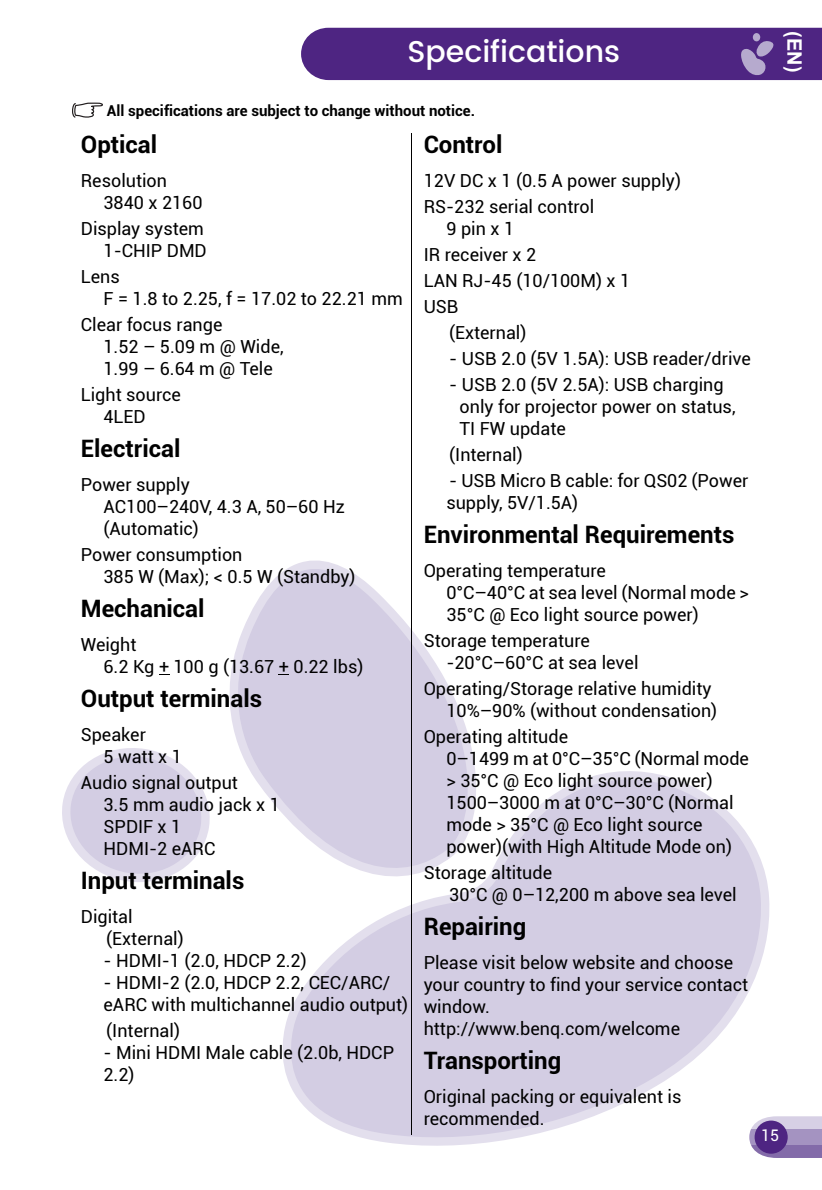
<style>
.page{position:relative;width:822px;height:1190px;background:#fff}
.page>*{position:absolute;margin:0;border:0;box-sizing:border-box;transform-origin:0 0}
.t1{font:500 30px "Poppins";color:#fff}
.t2{font:700 24px "Roboto";color:#000}
.t3{font:700 20px "Arial";color:#fff}
.t4{font:18px/22px "Roboto";color:#000}
.t5{font:16px "Roboto";color:#fff}
.t6{font:700 15px "Roboto";color:#000}
</style>
<div class="page">
<svg style="left:62px;top:748px;width:148px;height:134px"></svg>
<svg style="left:229px;top:560px;width:230px;height:233px"></svg>
<svg style="left:266px;top:708px;width:502px;height:438px"></svg>
<svg style="left:749px;top:1116px;width:73px;height:13px"></svg>
<div style="left:749px;top:1129px;width:73px;height:16px;background:#a493c1"></div>
<div style="left:749px;top:1145px;width:73px;height:13px;background:#836ba9"></div>
<div style="left:755px;top:1121px;width:33px;height:33px;background:#4e2582;border-radius:50%"></div>
<div style="left:301px;top:28px;width:521px;height:52px;background:#4e2582"></div>
<hr style="left:411px;top:133px;width:1px;height:1002px;background:#000">
<svg style="left:72px;top:103px;width:31px;height:15px"></svg>
<h1 class="t1" style="left:407px;top:30px;width:214px">Specifications</h1>
<p class="t3" style="left:806px;top:31px;width:43px;rotate:90deg">(EN)</p>
<p class="t6" style="left:107px;top:102px;width:370px">All specifications are subject to change without notice.</p>
<h2 class="t2" style="left:81px;top:130px;width:78px">Optical</h2>
<p class="t4" style="left:104px;top:170px;width:100px;text-indent:-23px">Resolution<br>3840 x 2160</p>
<p class="t4" style="left:81px;top:218px;width:127px;text-align:right">Display system<br>1-CHIP DMD</p>
<p class="t4" style="left:104px;top:266px;width:301px;text-indent:-23px">Lens<br>F = 1.8 to 2.25, f = 17.02 to 22.21 mm</p>
<p class="t4" style="left:104px;top:314px;width:182px;text-indent:-23px">Clear focus range<br>1.52 – 5.09 m @ Wide,<br>1.99 – 6.64 m @ Tele</p>
<p class="t4" style="left:104px;top:384px;width:79px;text-indent:-23px">Light source<br>4LED</p>
<h2 class="t2" style="left:81px;top:435px;width:101px">Electrical</h2>
<p class="t4" style="left:104px;top:474px;width:243px;text-indent:-23px">Power supply<br>AC100–240V, 4.3 A, 50–60 Hz (Automatic)</p>
<p class="t4" style="left:104px;top:544px;width:254px;text-indent:-23px">Power consumption<br>385 W (Max); &lt; 0.5 W (Standby)</p>
<h2 class="t2" style="left:81px;top:594px;width:125px">Mechanical</h2>
<p class="t4" style="left:104px;top:634px;width:261px;text-indent:-23px">Weight<br>6.2 Kg + 100 g (13.67 + 0.22 lbs)</p>
<h2 class="t2" style="left:81px;top:684px;width:183px">Output terminals</h2>
<p class="t4" style="left:104px;top:724px;width:80px;text-indent:-23px">Speaker<br>5 watt x 1</p>
<p class="t4" style="left:104px;top:772px;width:178px;text-indent:-23px">Audio signal output<br>3.5 mm audio jack x 1<br>SPDIF x 1<br>HDMI-2 eARC</p>
<h2 class="t2" style="left:81px;top:867px;width:165px">Input terminals</h2>
<p class="t4" style="left:106px;top:906px;width:79px;text-indent:-25px">Digital (External)</p>
<p class="t4" style="left:104px;top:950px;width:205px">- HDMI-1 (2.0, HDCP 2.2)</p>
<p class="t4" style="left:104px;top:972px;width:306px">- HDMI-2 (2.0, HDCP 2.2, CEC/ARC/ eARC with multichannel audio output)</p>
<p class="t4" style="left:106px;top:1020px;width:75px">(Internal)</p>
<p class="t4" style="left:104px;top:1042px;width:292px">- Mini HDMI Male cable (2.0b, HDCP<br>2.2)</p>
<h2 class="t2" style="left:424px;top:130px;width:80px">Control</h2>
<p class="t4" style="left:424px;top:168px;width:259px;line-height:26px">12V DC x 1 (0.5 A power supply)<br>RS-232 serial control</p>
<p class="t4" style="left:446px;top:218px;width:69px">9 pin x 1</p>
<p class="t4" style="left:424px;top:244px;width:114px">IR receiver x 2</p>
<p class="t4" style="left:424px;top:270px;width:208px">LAN RJ-45 (10/100M) x 1</p>
<p class="t4" style="left:424px;top:296px;width:36px">USB</p>
<p class="t4" style="left:449px;top:322px;width:79px">(External)</p>
<p class="t4" style="left:449px;top:348px;width:303px">- USB 2.0 (5V 1.5A): USB reader/drive</p>
<p class="t4" style="left:459px;top:374px;width:278px;text-indent:-10px">- USB 2.0 (5V 2.5A): USB charging only for projector power on status,<br>TI FW update</p>
<p class="t4" style="left:449px;top:444px;width:75px">(Internal)</p>
<p class="t4" style="left:446px;top:470px;width:304px">- USB Micro B cable: for QS02 (Power supply, 5V/1.5A)</p>
<h2 class="t2" style="left:424px;top:520px;width:312px">Environmental Requirements</h2>
<p class="t4" style="left:446px;top:560px;width:304px;text-indent:-23px">Operating temperature<br>0°C–40°C at sea level (Normal mode &gt;<br>35°C @ Eco light source power)</p>
<p class="t4" style="left:446px;top:630px;width:194px;text-indent:-23px">Storage temperature -20°C–60°C at sea level</p>
<p class="t4" style="left:446px;top:678px;width:272px;text-indent:-23px">Operating/Storage relative humidity<br>10%–90% (without condensation)</p>
<p class="t4" style="left:446px;top:726px;width:304px;text-indent:-23px">Operating altitude<br>0–1499 m at 0°C–35°C (Normal mode &gt; 35°C @ Eco light source power)<br>1500–3000 m at 0°C–30°C (Normal mode &gt; 35°C @ Eco light source power)(with High Altitude Mode on)</p>
<p class="t4" style="left:449px;top:862px;width:289px;text-indent:-26px">Storage altitude<br>30°C @ 0–12,200 m above sea level</p>
<h2 class="t2" style="left:424px;top:912px;width:104px">Repairing</h2>
<p class="t4" style="left:424px;top:952px;width:326px">Please visit below website and choose your country to find your service contact window. http://www.benq.com/welcome</p>
<h2 class="t2" style="left:424px;top:1047px;width:139px">Transporting</h2>
<p class="t4" style="left:424px;top:1086px;width:259px">Original packing or equivalent is recommended.</p>
<p class="t5" style="left:761px;top:1126px;width:19px">15</p>
</div>
